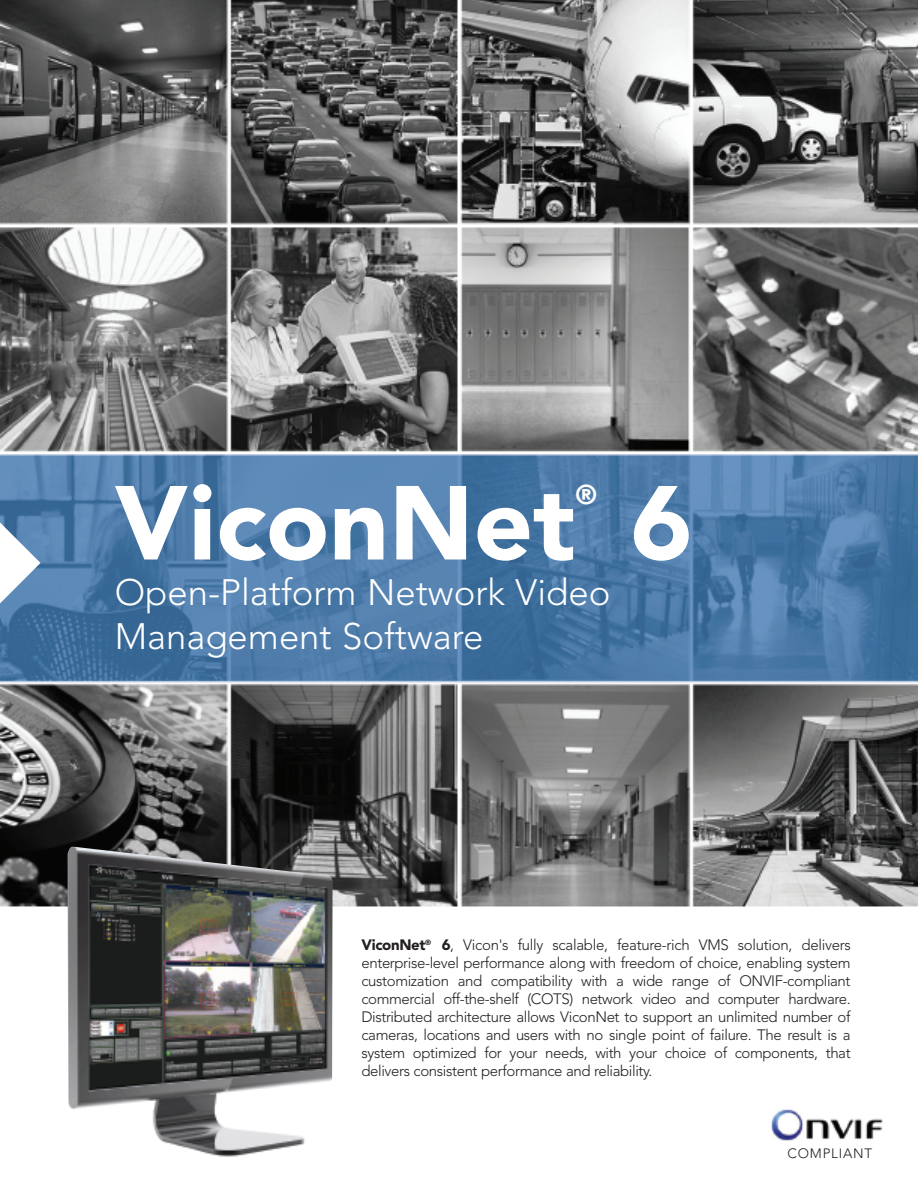
<style>
.page{position:relative;width:918px;height:1188px;background:#fff}
.page>*{position:absolute;margin:0;border:0;box-sizing:border-box;transform-origin:0 0}
.t1{font:900 103.8px "Avenir";color:#fff}
.t2{font:300 36.45px/43.8px "Avenir";color:#fff}
.t3{font:900 27px "Avenir";color:#fff}
.t4{font:300 15px/18px "Avenir";letter-spacing:-.025em;color:#231f20;text-align:justify}
.t5{font:300 13.5px "Avenir";letter-spacing:.06em;color:#231f20}
.s1{font-weight:900}
</style>
<div class="page">
<img style="left:0;top:0;width:918px;height:933px">
<img style="left:771px;top:1109px;width:112px;height:32px">
<svg style="left:0;top:459px;width:41px;height:208px"></svg>
<img style="left:68px;top:846px;width:265px;height:311px">
<h1 class="t1" style="left:115px;top:481px;width:462px">ViconNet</h1>
<h3 class="t3" style="left:575px;top:484px;width:23px">®</h3>
<h1 class="t1" style="left:631px;top:481px;width:63px">6</h1>
<h2 class="t2" style="left:115px;top:574px;width:497px">Open-Platform Network Video<br>Management Software</h2>
<p class="t4" style="left:361px;top:937px;width:491px"><span class="s1">ViconNet</span><sup>®</sup> <span class="s1">6</span>, Vicon's fully scalable, feature-rich VMS solution, delivers enterprise-level performance along with freedom of choice, enabling system customization and compatibility with a wide range of ONVIF-compliant commercial off-the-shelf (COTS) network video and computer hardware.<br>Distributed architecture allows ViconNet to support an unlimited number of cameras, locations and users with no single point of failure. The result is a system optimized for your needs, with your choice of components, that delivers consistent performance and reliability.</p>
<p class="t5" style="left:787px;top:1147px;width:86px">COMPLIANT</p>
</div>
